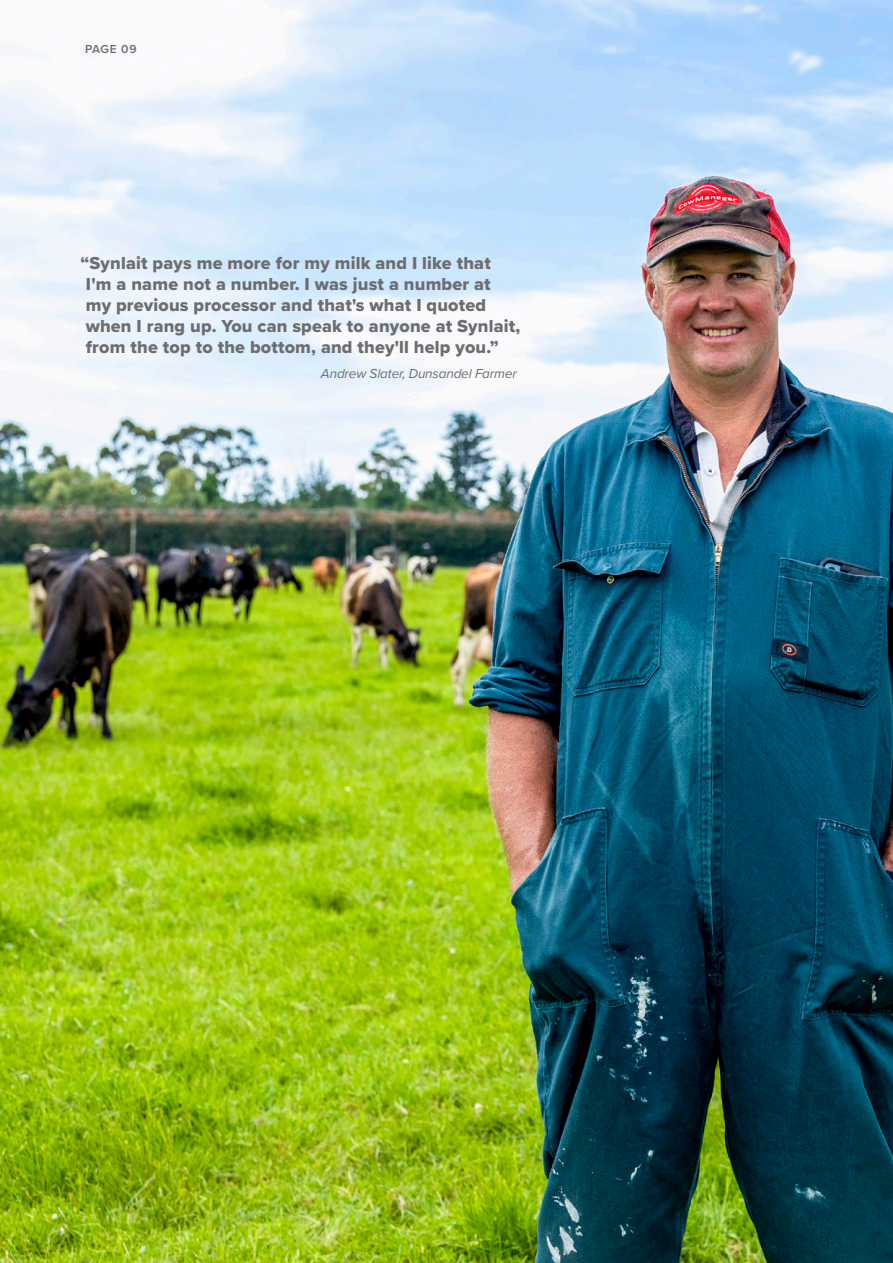
<style>
.page{position:relative;width:893px;height:1263px;background:#fff}
.page>*{position:absolute;margin:0;border:0;box-sizing:border-box;transform-origin:0 0}
.Synlait_AR20_Grey_PN_Body-small_Semibold{font:18px/21px "Proxima Nova Extrabld";letter-spacing:.01em;color:#6c6d70}
.Synlait_SR21_Grey_PN_Body_Regular_9_13{font:italic 13.5px "Proxima Nova";letter-spacing:-.01em;color:#6c6d70}
.t1{font:600 12px "Proxima Nova";letter-spacing:.045em;color:#6c6d70}
</style>
<div class="page">
<img style="left:0;top:0;width:893px;height:1263px">
<p class="t1" style="left:85px;top:40px;width:53px">PAGE 09</p>
<p class="Synlait_AR20_Grey_PN_Body-small_Semibold" style="left:81px;top:252px;width:441px">“Synlait pays me more for my milk and I like that I'm a name not a number. I was just a number at<br>my previous processor and that's what I quoted when I rang up. You can speak to anyone at Synlait, from the top to the bottom, and they'll help you.”</p>
<p class="Synlait_SR21_Grey_PN_Body_Regular_9_13" style="left:321px;top:364px;width:197px">Andrew Slater, Dunsandel Farmer</p>
</div>
